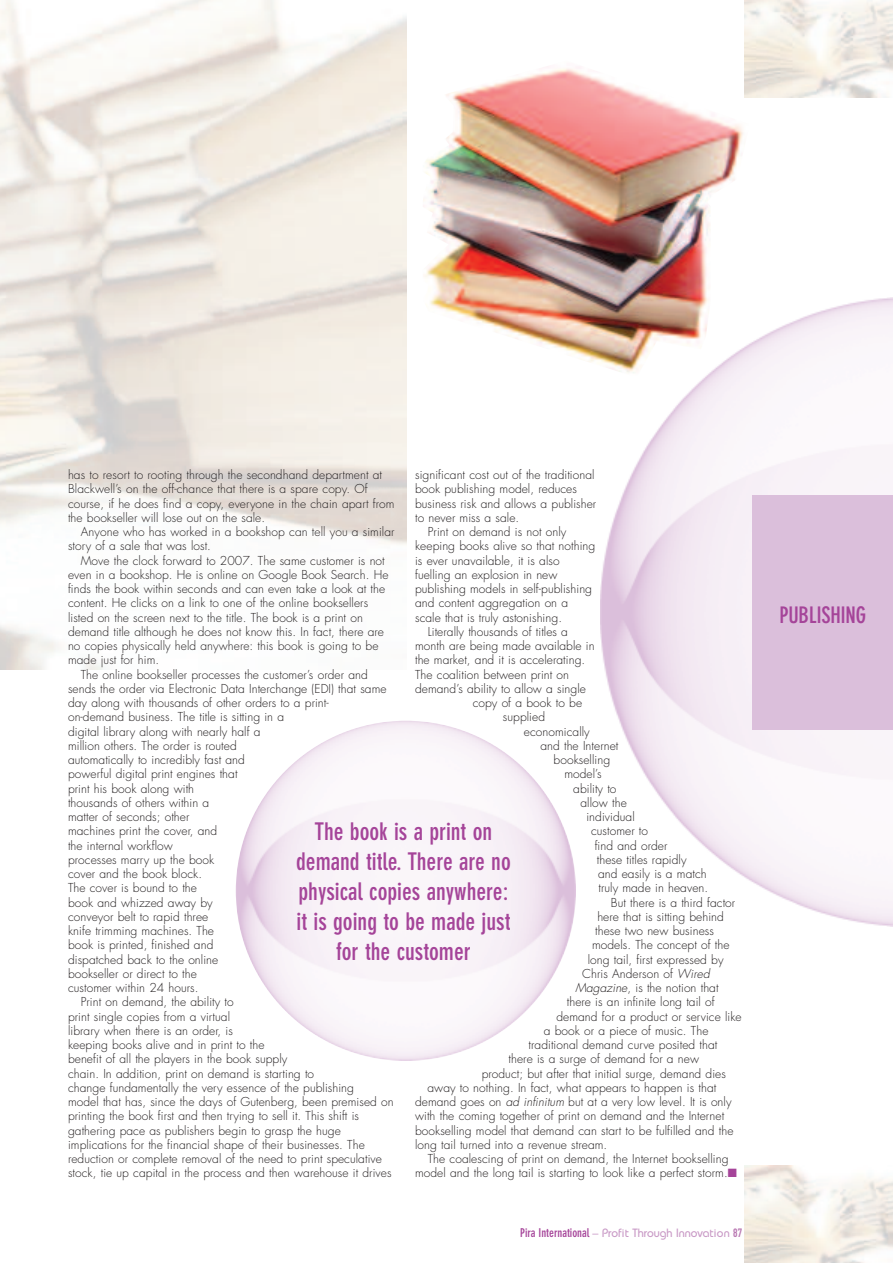
<style>
.page{position:relative;width:893px;height:1263px;background:#fff}
.page>*{position:absolute;margin:0;border:0;box-sizing:border-box;transform-origin:0 0}
.t1{font:700 condensed 24px/30px "DIN Neuzeit Grotesk";color:#a54499;text-align:center}
.t2{font:700 condensed 22.5px "DIN Neuzeit Grotesk";letter-spacing:-.01em;color:#a54499}
.t3{font:300 12px/14.2px "Futura";letter-spacing:.005em;color:#231f20}
.t4{font:500 12px "Bauhaus";color:#c99ac6}
.s1{font-style:italic}
.s2{color:#a54499}
.s3{font-family:"DIN Neuzeit Grotesk";font-weight:700;font-stretch:condensed;color:#a54499}
.s4{font-family:"DIN Engschrift Alternate";font-weight:400;color:#b978b2}
</style>
<div class="page">
<img style="left:423px;top:66px;width:320px;height:297px">
<img style="left:236px;top:721px;width:340px;height:340px">
<svg style="left:596px;top:289px;width:297px;height:75px"></svg>
<img style="left:600px;top:298px;width:293px;height:629px">
<div style="left:753px;top:496px;width:140px;height:234px;background:#dbbfdb"></div>
<p class="t3" style="left:415px;top:469px;width:181px">significant cost out of the traditional</p>
<p class="t3" style="left:415px;top:483px;width:163px">book publishing model, reduces</p>
<p class="t3" style="left:415px;top:497px;width:183px">business risk and allows a publisher</p>
<p class="t3" style="left:415px;top:511px;width:106px">to never miss a sale.</p>
<p class="t3" style="left:428px;top:526px;width:140px">Print on demand is not only</p>
<p class="t3" style="left:415px;top:540px;width:182px">keeping books alive so that nothing</p>
<p class="t3" style="left:415px;top:554px;width:146px">is ever unavailable, it is also</p>
<p class="t3" style="left:415px;top:568px;width:144px">fuelling an explosion in new</p>
<p class="t3" style="left:415px;top:583px;width:178px">publishing models in self-publishing</p>
<p class="t3" style="left:415px;top:597px;width:155px">and content aggregation on a</p>
<p class="t3" style="left:415px;top:611px;width:148px">scale that is truly astonishing.</p>
<p class="t3" style="left:428px;top:625px;width:142px">Literally thousands of titles a</p>
<p class="t3" style="left:415px;top:640px;width:181px">month are being made available in</p>
<p class="t3" style="left:415px;top:654px;width:172px">the market, and it is accelerating.</p>
<p class="t3" style="left:415px;top:668px;width:156px">The coalition between print on</p>
<p class="t3" style="left:415px;top:682px;width:172px">demand’s ability to allow a single</p>
<p class="t3" style="left:473px;top:697px;width:111px">copy of a book to be</p>
<p class="t3" style="left:503px;top:711px;width:44px">supplied</p>
<p class="t3" style="left:524px;top:725px;width:67px">economically</p>
<p class="t3" style="left:540px;top:739px;width:80px">and the Internet</p>
<p class="t3" style="left:554px;top:754px;width:58px">bookselling</p>
<p class="t3" style="left:564px;top:768px;width:39px">model’s</p>
<p class="t3" style="left:573px;top:782px;width:45px">ability to</p>
<p class="t3" style="left:580px;top:796px;width:48px">allow the</p>
<p class="t3" style="left:586px;top:811px;width:50px">individual</p>
<p class="t3" style="left:591px;top:825px;width:58px">customer to</p>
<p class="t3" style="left:595px;top:839px;width:74px">find and order</p>
<p class="t3" style="left:597px;top:853px;width:91px">these titles rapidly</p>
<p class="t3" style="left:598px;top:868px;width:110px">and easily is a match</p>
<p class="t3" style="left:598px;top:882px;width:111px">truly made in heaven.</p>
<p class="t3" style="left:611px;top:896px;width:126px">But there is a third factor</p>
<p class="t3" style="left:597px;top:910px;width:128px">here that is sitting behind</p>
<p class="t3" style="left:595px;top:925px;width:120px">these two new business</p>
<p class="t3" style="left:592px;top:939px;width:139px">models. The concept of the</p>
<p class="t3" style="left:588px;top:953px;width:137px">long tail, first expressed by</p>
<p class="t3" style="left:582px;top:967px;width:129px">Chris Anderson of <span class="s1">Wired</span></p>
<p class="t3" style="left:575px;top:982px;width:145px"><span class="s1">Magazine</span>, is the notion that</p>
<p class="t3" style="left:567px;top:996px;width:149px">there is an infinite long tail of</p>
<p class="t3" style="left:556px;top:1010px;width:187px">demand for a product or service like</p>
<p class="t3" style="left:544px;top:1024px;width:166px">a book or a piece of music. The</p>
<p class="t3" style="left:529px;top:1039px;width:190px">traditional demand curve posited that</p>
<p class="t3" style="left:509px;top:1053px;width:192px">there is a surge of demand for a new</p>
<p class="t3" style="left:482px;top:1067px;width:246px">product; but after that initial surge, demand dies</p>
<p class="t3" style="left:427px;top:1081px;width:290px">away to nothing. In fact, what appears to happen is that</p>
<p class="t3" style="left:415px;top:1096px;width:318px">demand goes on <span class="s1">ad infinitum</span> but at a very low level. It is only</p>
<p class="t3" style="left:415px;top:1110px;width:311px">with the coming together of print on demand and the Internet</p>
<p class="t3" style="left:415px;top:1124px;width:320px">bookselling model that demand can start to be fulfilled and the</p>
<p class="t3" style="left:415px;top:1138px;width:194px">long tail turned into a revenue stream.</p>
<p class="t3" style="left:428px;top:1153px;width:302px">The coalescing of print on demand, the Internet bookselling</p>
<p class="t3" style="left:415px;top:1167px;width:323px">model and the long tail is starting to look like a perfect storm.<span class="s2">■</span></p>
<p class="t3" style="left:68px;top:469px;width:328px">has to resort to rooting through the secondhand department at Blackwell’s on the off-chance that there is a spare copy. Of course, if he does find a copy, everyone in the chain apart from the bookseller will lose out on the sale.</p>
<p class="t3" style="left:68px;top:526px;width:328px;text-indent:13px">Anyone who has worked in a bookshop can tell you a similar story of a sale that was lost.</p>
<p class="t3" style="left:81px;top:554px;width:305px">Move the clock forward to 2007. The same customer is not</p>
<p class="t3" style="left:68px;top:568px;width:322px">even in a bookshop. He is online on Google Book Search. He</p>
<p class="t3" style="left:68px;top:583px;width:319px">finds the book within seconds and can even take a look at the</p>
<p class="t3" style="left:68px;top:597px;width:302px">content. He clicks on a link to one of the online booksellers</p>
<p class="t3" style="left:68px;top:611px;width:296px">listed on the screen next to the title. The book is a print on</p>
<p class="t3" style="left:68px;top:625px;width:318px">demand title although he does not know this. In fact, there are</p>
<p class="t3" style="left:68px;top:640px;width:312px">no copies physically held anywhere: this book is going to be</p>
<p class="t3" style="left:68px;top:654px;width:93px">made just for him.</p>
<p class="t3" style="left:81px;top:668px;width:288px">The online bookseller processes the customer’s order and</p>
<p class="t3" style="left:68px;top:682px;width:320px">sends the order via Electronic Data Interchange (EDI) that same</p>
<p class="t3" style="left:68px;top:697px;width:262px">day along with thousands of other orders to a print-</p>
<p class="t3" style="left:68px;top:711px;width:218px">on-demand business. The title is sitting in a</p>
<p class="t3" style="left:68px;top:725px;width:194px">digital library along with nearly half a</p>
<p class="t3" style="left:68px;top:739px;width:170px">million others. The order is routed</p>
<p class="t3" style="left:68px;top:754px;width:178px">automatically to incredibly fast and</p>
<p class="t3" style="left:68px;top:768px;width:171px">powerful digital print engines that</p>
<p class="t3" style="left:68px;top:782px;width:128px">print his book along with</p>
<p class="t3" style="left:68px;top:796px;width:143px">thousands of others within a</p>
<p class="t3" style="left:68px;top:811px;width:123px">matter of seconds; other</p>
<p class="t3" style="left:68px;top:825px;width:151px">machines print the cover, and</p>
<p class="t3" style="left:68px;top:839px;width:106px">the internal workflow</p>
<p class="t3" style="left:68px;top:853px;width:148px">processes marry up the book</p>
<p class="t3" style="left:68px;top:868px;width:136px">cover and the book block.</p>
<p class="t3" style="left:68px;top:882px;width:130px">The cover is bound to the</p>
<p class="t3" style="left:68px;top:896px;width:146px">book and whizzed away by</p>
<p class="t3" style="left:68px;top:910px;width:142px">conveyor belt to rapid three</p>
<p class="t3" style="left:68px;top:925px;width:148px">knife trimming machines. The</p>
<p class="t3" style="left:68px;top:939px;width:147px">book is printed, finished and</p>
<p class="t3" style="left:68px;top:953px;width:152px">dispatched back to the online</p>
<p class="t3" style="left:68px;top:967px;width:130px">bookseller or direct to the</p>
<p class="t3" style="left:68px;top:982px;width:132px">customer within 24 hours.</p>
<p class="t3" style="left:81px;top:996px;width:154px">Print on demand, the ability to</p>
<p class="t3" style="left:68px;top:1010px;width:164px">print single copies from a virtual</p>
<p class="t3" style="left:68px;top:1024px;width:166px">library when there is an order, is</p>
<p class="t3" style="left:68px;top:1039px;width:198px">keeping books alive and in print to the</p>
<p class="t3" style="left:68px;top:1053px;width:221px">benefit of all the players in the book supply</p>
<p class="t3" style="left:68px;top:1067px;width:248px">chain. In addition, print on demand is starting to</p>
<p class="t3" style="left:68px;top:1081px;width:288px">change fundamentally the very essence of the publishing</p>
<p class="t3" style="left:68px;top:1096px;width:327px">model that has, since the days of Gutenberg, been premised on</p>
<p class="t3" style="left:68px;top:1110px;width:293px">printing the book first and then trying to sell it. This shift is</p>
<p class="t3" style="left:68px;top:1124px;width:274px">gathering pace as publishers begin to grasp the huge</p>
<p class="t3" style="left:68px;top:1138px;width:298px">implications for the financial shape of their businesses. The</p>
<p class="t3" style="left:68px;top:1153px;width:315px">reduction or complete removal of the need to print speculative</p>
<p class="t3" style="left:68px;top:1167px;width:325px">stock, tie up capital in the process and then warehouse it drives</p>
<h1 class="t1" style="left:296px;top:818px;width:216px">The book is a print on demand title. There are no physical copies anywhere: it is going to be made just for the customer</h1>
<p class="t4" style="left:520px;top:1228px;width:223px"><span class="s3">Pira International</span> – Profit Through Innovation <span class="s4">87</span></p>
<h2 class="t2" style="left:779px;top:606px;width:88px">PUBLISHING</h2>
</div>
